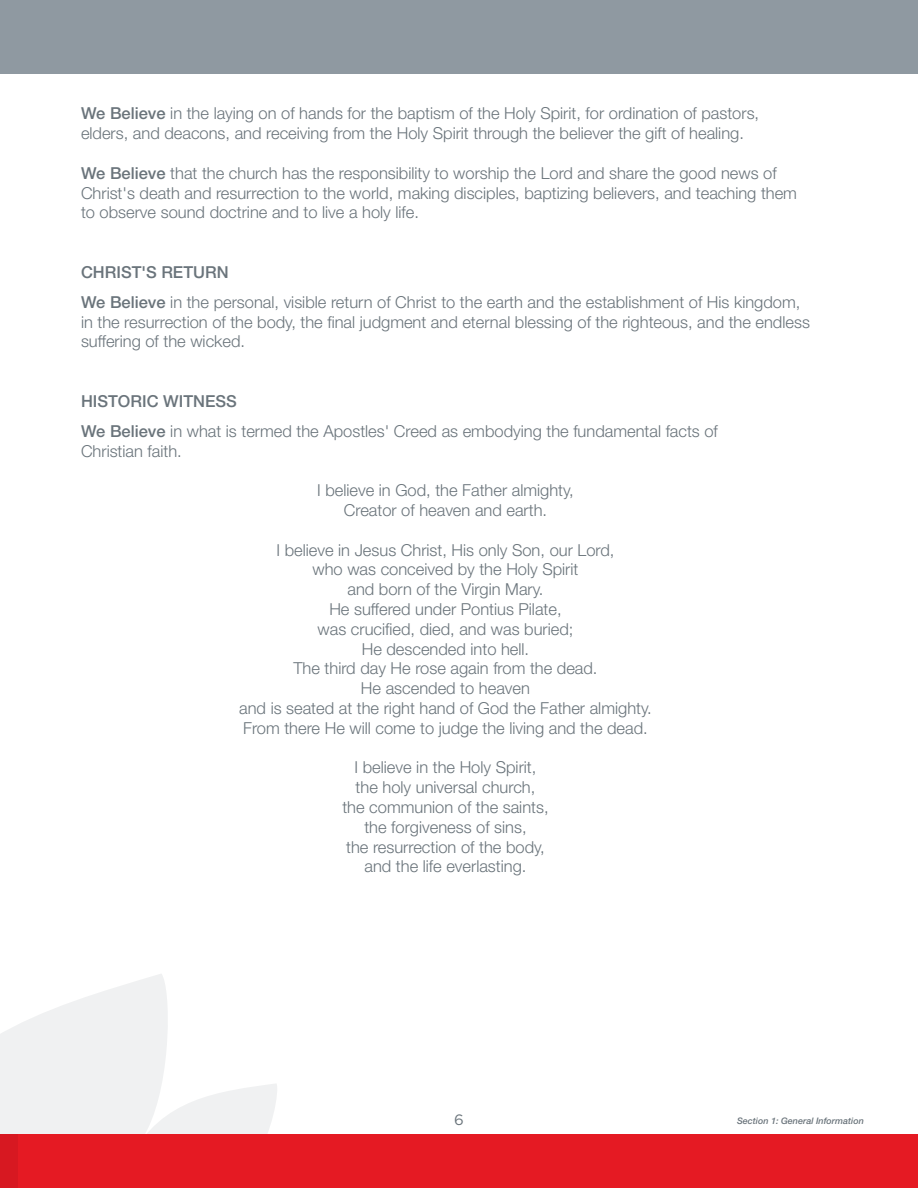
<style>
.page{position:relative;width:918px;height:1188px;background:#fff}
.page>*{position:absolute;margin:0;border:0;box-sizing:border-box;transform-origin:0 0}
.t1{font:300 16.5px/19.8px "Helvetica Neue LT Std";color:#6a747b}
.t2{font:15px "Gotham";color:#6a747b}
.t3{font:italic 500 9px "Helvetica Neue LT Std";color:#6a747b}
.s1{font-weight:500}
</style>
<div class="page">
<div style="left:0;top:0;width:918px;height:74px;background:#8f99a1"></div>
<svg style="left:0;top:974px;width:277px;height:214px"></svg>
<div style="left:18px;top:1134px;width:900px;height:54px;background:#e51a23"></div>
<p class="t1" style="left:81px;top:103px;width:680px"><span class="s1">We Believe</span> in the laying on of hands for the baptism of the Holy Spirit, for ordination of pastors, elders, and deacons, and receiving from the Holy Spirit through the believer the gift of healing.</p>
<p class="t1" style="left:81px;top:163px;width:718px"><span class="s1">We Believe</span> that the church has the responsibility to worship the Lord and share the good news of<br>Christ's death and resurrection to the world, making disciples, baptizing believers, and teaching them to observe sound doctrine and to live a holy life.</p>
<p class="t1" style="left:81px;top:257px;width:721px;line-height:30px"><span class="s1">CHRIST'S RETURN<br>We Believe</span> in the personal, visible return of Christ to the earth and the establishment of His kingdom,</p>
<p class="t1" style="left:81px;top:311px;width:730px">in the resurrection of the body, the final judgment and eternal blessing of the righteous, and the endless suffering of the wicked.</p>
<p class="t1" style="left:81px;top:386px;width:638px;line-height:30px"><span class="s1">HISTORIC WITNESS<br>We Believe</span> in what is termed the Apostles' Creed as embodying the fundamental facts of</p>
<p class="t1" style="left:81px;top:440px;width:102px">Christian faith.</p>
<p class="t1" style="left:317px;top:480px;width:258px;text-align:center">I believe in God, the Father almighty,<br>Creator of heaven and earth.</p>
<p class="t1" style="left:239px;top:539px;width:414px;text-align:center">I believe in Jesus Christ, His only Son, our Lord,<br>who was conceived by the Holy Spirit<br>and born of the Virgin Mary.<br>He suffered under Pontius Pilate,<br>was crucified, died, and was buried;<br>He descended into hell.<br>The third day He rose again from the dead.<br>He ascended to heaven<br>and is seated at the right hand of God the Father almighty.<br>From there He will come to judge the living and the dead.</p>
<p class="t1" style="left:342px;top:757px;width:208px;text-align:center">I believe in the Holy Spirit, the holy universal church,<br>the communion of the saints, the forgiveness of sins,<br>the resurrection of the body, and the life everlasting.</p>
<p class="t2" style="left:454px;top:1111px;width:11px">6</p>
<p class="t3" style="left:737px;top:1116px;width:128px">Section 1: General Information</p>
</div>
